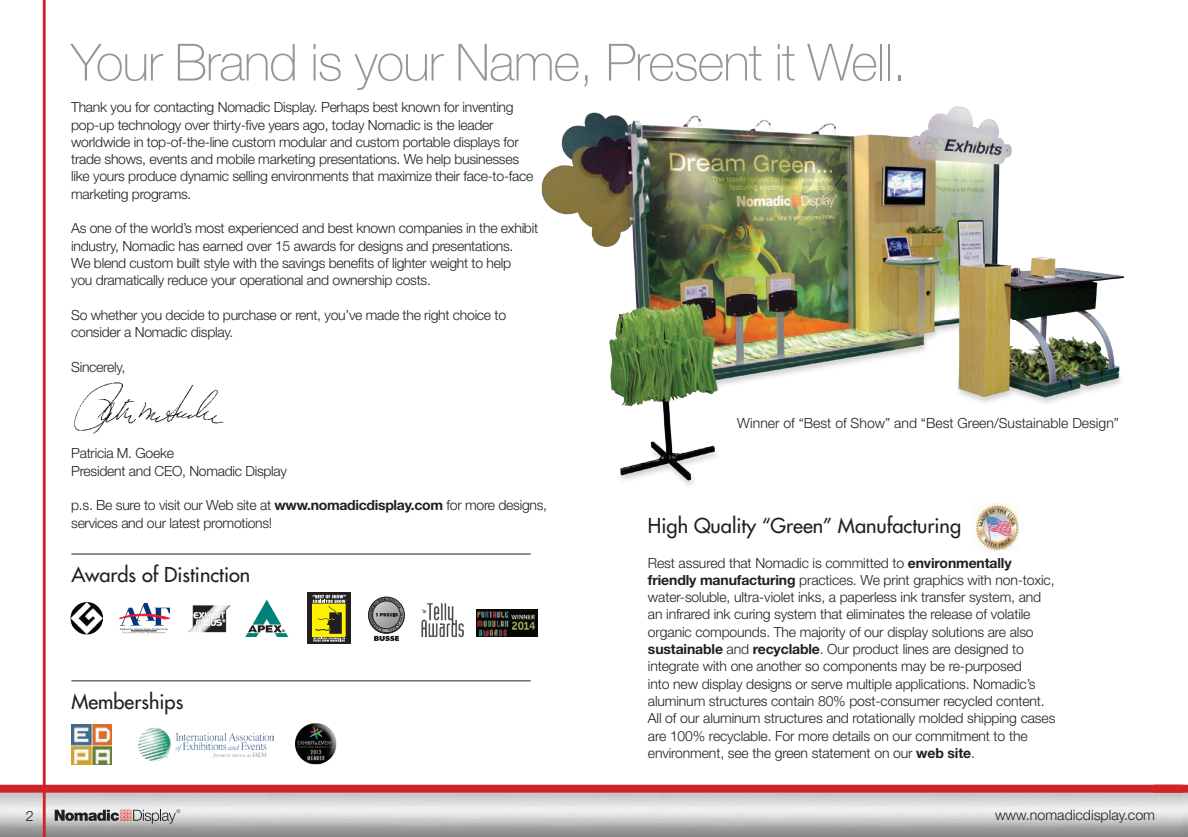
<style>
.page{position:relative;width:1188px;height:837px;background:#fff}
.page>*{position:absolute;margin:0;border:0;box-sizing:border-box;transform-origin:0 0}
.t1{font:100 51.4px "Helvetica Neue";letter-spacing:-.02em;color:#939598}
.Body_Text{font:20px "Futura";color:#231f20}
.t2{font:300 14.2px "Helvetica Neue";color:#231f20}
.t3{font:300 14px/17.4px "Helvetica Neue";letter-spacing:-.02em;color:#231f20}
.t4{font:300 14px "Helvetica Neue";color:#231f20}
.t5{font:900 3.4px "Helvetica Neue";color:#231f20}
.s1{font-weight:700}
</style>
<div class="page">
<img style="left:0;top:0;width:1183px;height:837px">
<svg style="left:55px;top:809px;width:125px;height:15px;background:#a39c9c"></svg>
<div style="left:0;top:785px;width:1188px;height:8px;background:#d1232a"></div>
<hr style="left:43px;top:0;width:3px;height:837px;background:#d1232a">
<hr style="left:71px;top:681px;width:460px;height:1px;background:#231f20">
<hr style="left:71px;top:554px;width:460px;height:1px;background:#231f20">
<svg style="left:120px;top:603px;width:50px;height:30px"></svg>
<svg style="left:369px;top:597px;width:35px;height:44px"></svg>
<img style="left:187px;top:604px;width:44px;height:28px">
<div style="left:308px;top:593px;width:43px;height:51px;background:#231f20"></div>
<svg style="left:312px;top:595px;width:34px;height:47px"></svg>
<img style="left:69px;top:601px;width:34px;height:35px">
<svg style="left:245px;top:600px;width:43px;height:37px"></svg>
<img style="left:418px;top:597px;width:49px;height:46px">
<img style="left:71px;top:725px;width:41px;height:40px">
<img style="left:295px;top:721px;width:42px;height:44px">
<img style="left:138px;top:728px;width:135px;height:34px">
<img style="left:73px;top:381px;width:154px;height:54px">
<img style="left:973px;top:504px;width:51px;height:46px">
<img style="left:518px;top:48px;width:644px;height:451px">
<img style="left:477px;top:610px;width:60px;height:27px">
<p class="t2" style="left:26px;top:808px;width:9px">2</p>
<p class="t1" style="left:71px;top:33px;width:837px">Your Brand is your Name, Present it Well.</p>
<p class="t3" style="left:71px;top:98px;width:444px">Thank you for contacting Nomadic Display. Perhaps best known for inventing</p>
<p class="t3" style="left:71px;top:116px;width:464px">pop-up technology over thirty-five years ago, today Nomadic is the leader worldwide in top-of-the-line custom modular and custom portable displays for trade shows, events and mobile marketing presentations. We help businesses like yours produce dynamic selling environments that maximize their face-to-face marketing programs.</p>
<p class="t3" style="left:71px;top:219px;width:468px">As one of the world’s most experienced and best known companies in the exhibit industry, Nomadic has earned over 15 awards for designs and presentations.</p>
<p class="t3" style="left:71px;top:254px;width:441px">We blend custom built style with the savings benefits of lighter weight to help</p>
<p class="t3" style="left:71px;top:271px;width:361px">you dramatically reduce your operational and ownership costs.</p>
<p class="t3" style="left:71px;top:306px;width:437px">So whether you decide to purchase or rent, you’ve made the right choice to consider a Nomadic display.</p>
<p class="t3" style="left:71px;top:358px;width:56px">Sincerely,</p>
<p class="t3" style="left:71px;top:444px;width:104px">Patricia M. Goeke</p>
<p class="t3" style="left:71px;top:462px;width:217px">President and CEO, Nomadic Display</p>
<p class="t3" style="left:71px;top:496px;width:477px">p.s. Be sure to visit our Web site at <span class="s1">www.nomadicdisplay.com</span> for more designs, services and our latest promotions!</p>
<p class="Body_Text" style="left:71px;top:562px;width:180px">Awards of Distinction</p>
<p class="Body_Text" style="left:71px;top:688px;width:113px">Memberships</p>
<p class="t5" style="left:282px;top:629px;width:4px">®</p>
<p class="t4" style="left:737px;top:415px;width:383px">Winner of “Best of Show” and “Best Green/Sustainable Design”</p>
<p class="Body_Text" style="left:648px;top:513px;width:315px">High Quality “Green” Manufacturing</p>
<p class="t3" style="left:648px;top:554px;width:409px">Rest assured that Nomadic is committed to <span class="s1">environmentally friendly manufacturing</span> practices. We print graphics with non-toxic, water-soluble, ultra-violet inks, a paperless ink transfer system, and an infrared ink curing system that eliminates the release of volatile organic compounds. The majority of our display solutions are also <span class="s1">sustainable</span> and <span class="s1">recyclable</span>. Our product lines are designed to integrate with one another so components may be re-purposed<br>into new display designs or serve multiple applications. Nomadic’s aluminum structures contain 80% post-consumer recycled content.<br>All of our aluminum structures and rotationally molded shipping cases are 100% recyclable. For more details on our commitment to the environment, see the green statement on our <span class="s1">web site</span>.</p>
<p class="t2" style="left:995px;top:807px;width:162px">www.nomadicdisplay.com</p>
</div>
